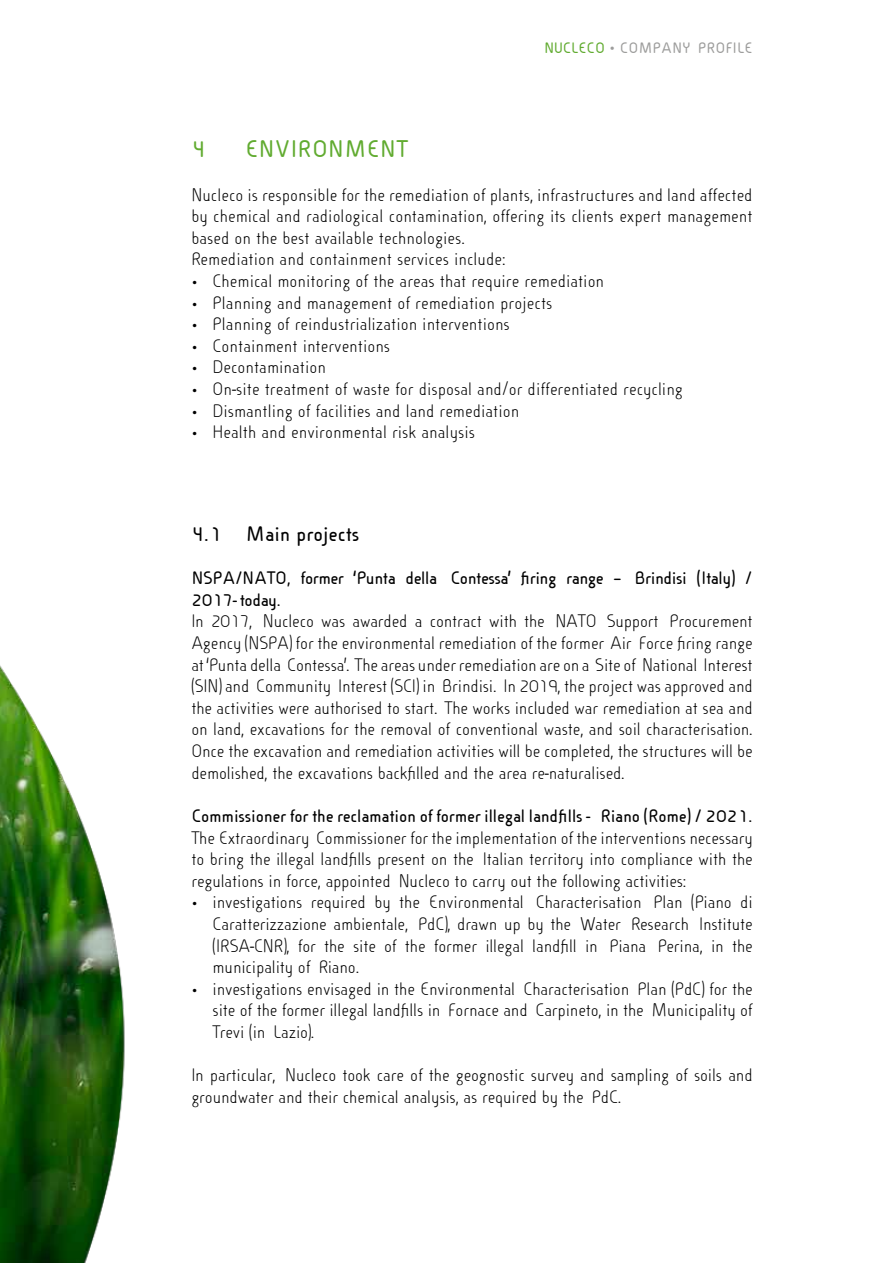
<style>
.page{position:relative;width:893px;height:1263px;background:#fff}
.page>*{position:absolute;margin:0;border:0;box-sizing:border-box;transform-origin:0 0}
.t1{font:700 24px "Cineplex LT";color:#61ab30}
.t2{font:700 21px "Cineplex LT";color:#000}
.t3{font:18px/21.6px "Cineplex LT";color:#000;text-align:justify}
.t4{font:700 18px/21.6px "Cineplex LT";letter-spacing:-.025em;color:#000}
.t5{font:700 15.15px "Cineplex LT";color:#9d9d9c}
.s1{color:#61ab30}
</style>
<div class="page">
<img style="left:0;top:665px;width:125px;height:598px">
<p class="t5" style="left:544px;top:41px;width:210px"><span class="s1">NUCLECO</span> • COMPANY PROFILE</p>
<h1 class="t1" style="left:191px;top:137px;width:16px">4</h1>
<h1 class="t1" style="left:245px;top:137px;width:164px">ENVIRONMENT</h1>
<p class="t3" style="left:191px;top:185px;width:563px;text-align:left">Nucleco is responsible for the remediation of plants, infrastructures and land affected by chemical and radiological contamination, offering its clients expert management based on the best available technologies.<br>Remediation and containment services include:</p>
<p class="t3" style="left:191px;top:271px;width:414px">• Chemical monitoring of the areas that require remediation</p>
<p class="t3" style="left:191px;top:293px;width:363px">• Planning and management of remediation projects</p>
<p class="t3" style="left:191px;top:314px;width:320px">• Planning of reindustrialization interventions</p>
<p class="t3" style="left:191px;top:336px;width:200px">• Containment interventions</p>
<p class="t3" style="left:191px;top:357px;width:136px">• Decontamination</p>
<p class="t3" style="left:191px;top:379px;width:493px">• On-site treatment of waste for disposal and/or differentiated recycling</p>
<p class="t3" style="left:191px;top:401px;width:330px">• Dismantling of facilities and land remediation</p>
<p class="t3" style="left:191px;top:422px;width:285px">• Health and environmental risk analysis</p>
<p class="t2" style="left:191px;top:523px;width:170px">4.1 Main projects</p>
<p class="t4" style="left:191px;top:568px;width:563px">NSPA/NATO, former ‘Punta della Contessa’ firing range – Brindisi (Italy) /<br>2017-today.</p>
<p class="t3" style="left:191px;top:611px;width:563px">In 2017, Nucleco was awarded a contract with the NATO Support Procurement Agency (NSPA) for the environmental remediation of the former Air Force firing range at ‘Punta della Contessa’. The areas under remediation are on a Site of National Interest (SIN) and Community Interest (SCI) in Brindisi. In 2019, the project was approved and the activities were authorised to start. The works included war remediation at sea and on land, excavations for the removal of conventional waste, and soil characterisation.<br>Once the excavation and remediation activities will be completed, the structures will be demolished, the excavations backfilled and the area re-naturalised.</p>
<p class="t4" style="left:191px;top:806px;width:563px">Commissioner for the reclamation of former illegal landfills - Riano (Rome) / 2021.</p>
<p class="t3" style="left:191px;top:827px;width:563px">The Extraordinary Commissioner for the implementation of the interventions necessary to bring the illegal landfills present on the Italian territory into compliance with the regulations in force, appointed Nucleco to carry out the following activities:</p>
<p class="t3" style="left:213px;top:892px;width:542px;text-indent:-21px">• investigations required by the Environmental Characterisation Plan (Piano di Caratterizzazione ambientale, PdC), drawn up by the Water Research Institute (IRSA-CNR), for the site of the former illegal landfill in Piana Perina, in the municipality of Riano.</p>
<p class="t3" style="left:213px;top:979px;width:542px;text-indent:-21px">• investigations envisaged in the Environmental Characterisation Plan (PdC) for the site of the former illegal landfills in Fornace and Carpineto, in the Municipality of Trevi (in Lazio).</p>
<p class="t3" style="left:191px;top:1065px;width:563px">In particular, Nucleco took care of the geognostic survey and sampling of soils and groundwater and their chemical analysis, as required by the PdC.</p>
</div>
